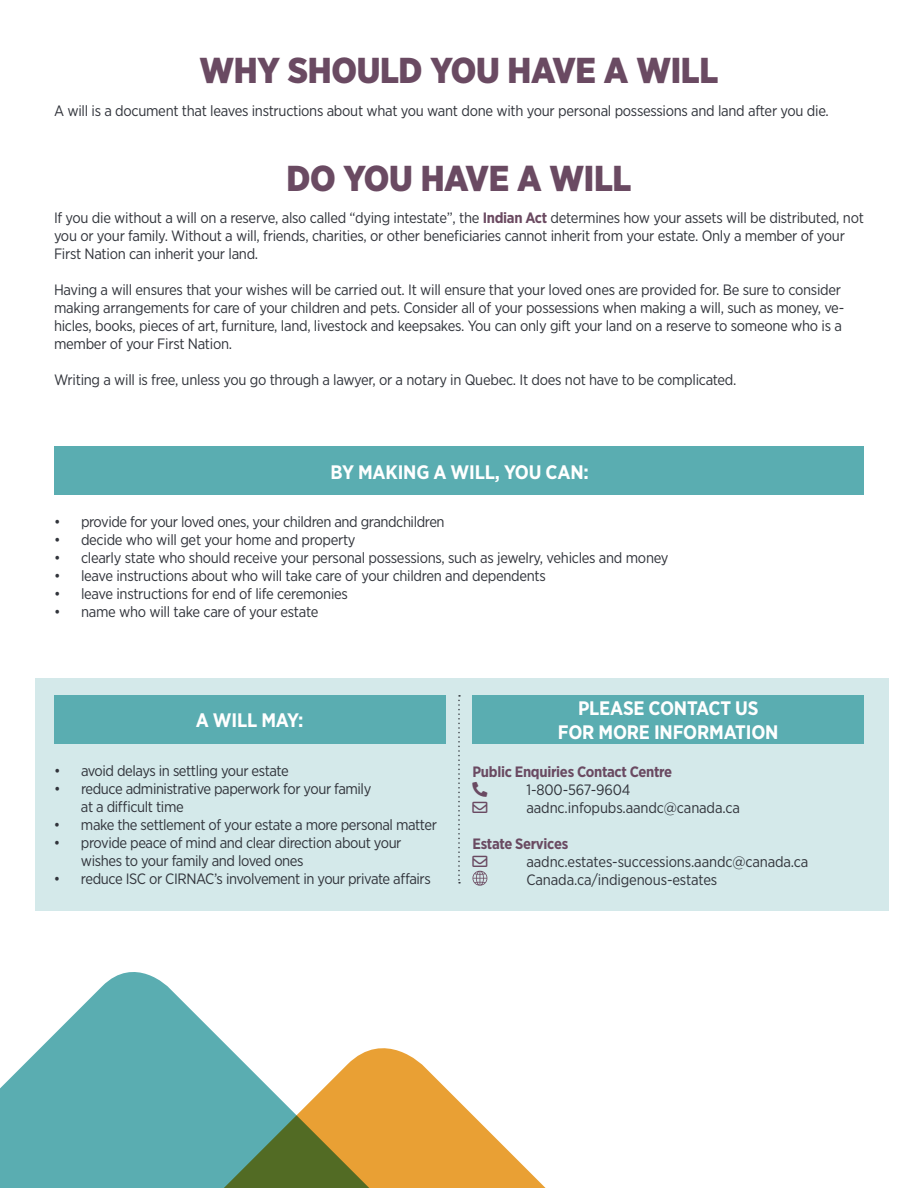
<style>
.page{position:relative;width:918px;height:1188px;background:#fff}
.page>*{position:absolute;margin:0;border:0;box-sizing:border-box;transform-origin:0 0}
.t1{font:900 36px "Gotham Narrow";letter-spacing:-.01em;color:#6a4a62}
.t2{font:700 19.5px/24px "Gotham Narrow";letter-spacing:-.01em;color:#fff;text-align:center}
.t3{font:15px/18px "Gotham Narrow";letter-spacing:-.02em;color:#31343b}
.t4{font:700 15px "Gotham Narrow";letter-spacing:-.02em;color:#6a4a62}
.t5{font:15px "Font Awesome 5 Free";color:#6a4a62}
.t6{font:15px "Font Awesome 5 Free Solid";color:#6a4a62}
.s1{font-weight:700;color:#6b4a61}
</style>
<div class="page">
<div style="left:36px;top:678px;width:853px;height:232px;background:#d4e9ea"></div>
<div style="left:54px;top:446px;width:810px;height:49px;background:#5aadb1"></div>
<div style="left:54px;top:695px;width:392px;height:49px;background:#5aadb1"></div>
<svg style="left:458px;top:695px;width:2px;height:189px"></svg>
<div style="left:472px;top:695px;width:392px;height:49px;background:#5aadb1"></div>
<svg style="left:0;top:972px;width:546px;height:216px"></svg>
<svg style="left:472px;top:870px;width:16px;height:16px"></svg>
<h1 class="t1" style="left:200px;top:46px;width:520px">WHY SHOULD YOU HAVE A WILL</h1>
<p class="t3" style="left:54px;top:101px;width:776px">A will is a document that leaves instructions about what you want done with your personal possessions and land after you die.</p>
<h1 class="t1" style="left:286px;top:155px;width:347px">DO YOU HAVE A WILL</h1>
<p class="t3" style="left:54px;top:208px;width:811px">If you die without a will on a reserve, also called “dying intestate”, the <span class="s1">Indian Act</span> determines how your assets will be distributed, not you or your family. Without a will, friends, charities, or other beneficiaries cannot inherit from your estate. Only a member of your<br>First Nation can inherit your land.</p>
<p class="t3" style="left:54px;top:280px;width:792px">Having a will ensures that your wishes will be carried out. It will ensure that your loved ones are provided for. Be sure to consider making arrangements for care of your children and pets. Consider all of your possessions when making a will, such as money, ve&shy;hicles, books, pieces of art, furniture, land, livestock and keepsakes. You can only gift your land on a reserve to someone who is a member of your First Nation.</p>
<p class="t3" style="left:54px;top:370px;width:684px">Writing a will is free, unless you go through a lawyer, or a notary in Quebec. It does not have to be complicated.</p>
<h2 class="t2" style="left:331px;top:460px;width:260px">BY MAKING A WILL, YOU CAN:</h2>
<p class="t3" style="left:54px;top:512px;width:392px">• provide for your loved ones, your children and grandchildren</p>
<p class="t3" style="left:54px;top:530px;width:303px">• decide who will get your home and property</p>
<p class="t3" style="left:54px;top:548px;width:616px">• clearly state who should receive your personal possessions, such as jewelry, vehicles and money</p>
<p class="t3" style="left:54px;top:566px;width:493px">• leave instructions about who will take care of your children and dependents</p>
<p class="t3" style="left:54px;top:584px;width:296px">• leave instructions for end of life ceremonies</p>
<p class="t3" style="left:54px;top:602px;width:266px">• name who will take care of your estate</p>
<h2 class="t2" style="left:196px;top:708px;width:109px">A WILL MAY:</h2>
<p class="t3" style="left:54px;top:761px;width:236px">• avoid delays in settling your estate</p>
<p class="t3" style="left:81px;top:779px;width:292px;text-indent:-27px">• reduce administrative paperwork for your family at a difficult time</p>
<p class="t3" style="left:54px;top:815px;width:385px">• make the settlement of your estate a more personal matter</p>
<p class="t3" style="left:81px;top:833px;width:322px;text-indent:-27px">• provide peace of mind and clear direction about your wishes to your family and loved ones</p>
<p class="t3" style="left:54px;top:869px;width:378px">• reduce ISC or CIRNAC’s involvement in your private affairs</p>
<h2 class="t2" style="left:558px;top:696px;width:222px">PLEASE CONTACT US<br>FOR MORE INFORMATION</h2>
<p class="t4" style="left:472px;top:762px;width:201px">Public Enquiries Contact Centre</p>
<p class="t6" style="left:472px;top:781px;width:16px">□■●▼</p>
<p class="t3" style="left:526px;top:780px;width:106px">1-800-567-9604</p>
<p class="t5" style="left:472px;top:799px;width:16px">■❖●□</p>
<p class="t3" style="left:526px;top:798px;width:215px">aadnc.infopubs.aandc@canada.ca</p>
<p class="t4" style="left:472px;top:834px;width:97px">Estate Services</p>
<p class="t5" style="left:472px;top:853px;width:16px">■❖●□</p>
<p class="t3" style="left:526px;top:852px;width:283px">aadnc.estates-successions.aandc@canada.ca<br>Canada.ca/indigenous-estates</p>
</div>
